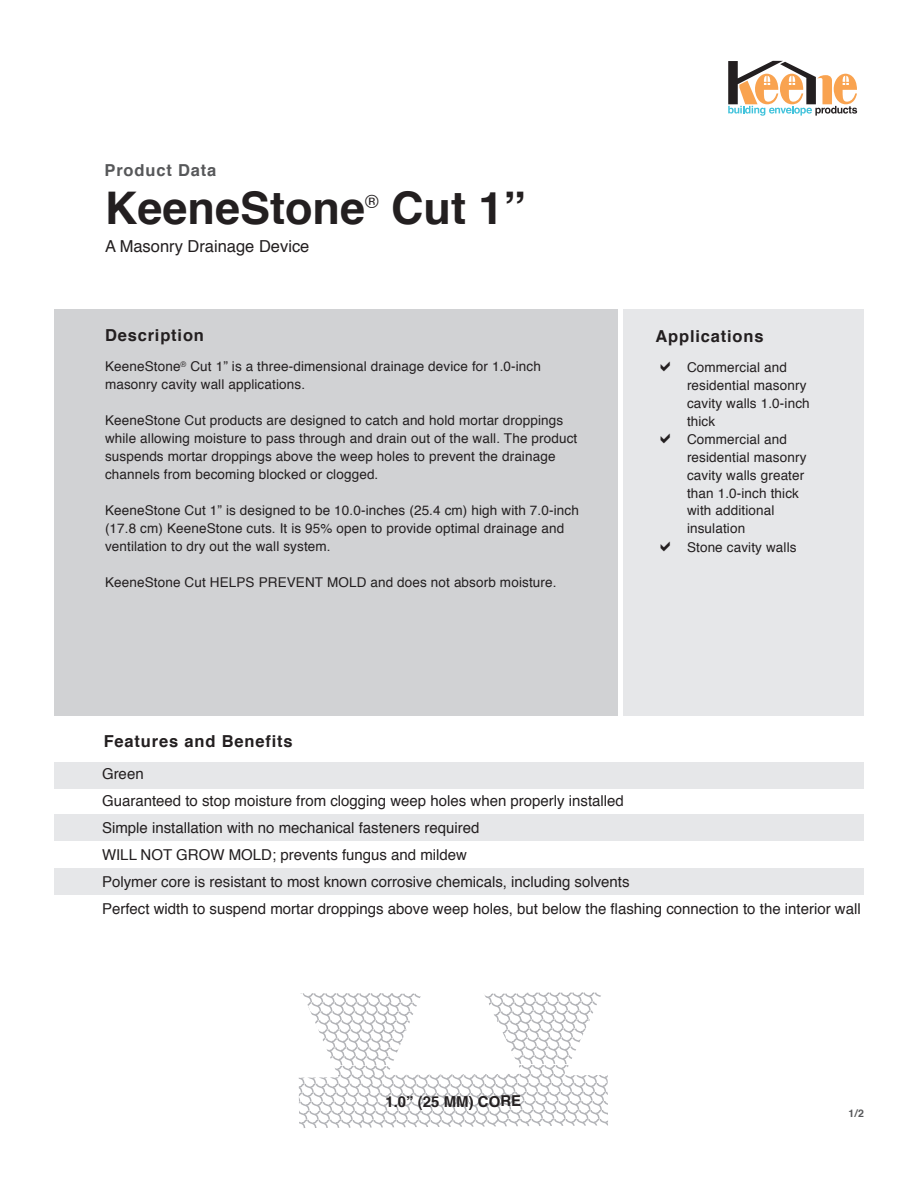
<style>
.page{position:relative;width:918px;height:1188px;background:#fff}
.page>*{position:absolute;margin:0;border:0;box-sizing:border-box;transform-origin:0 0}
.t1{font:700 45px "Helvetica";color:#231f20}
.t2{font:18.3px "Helvetica";color:#231f20}
.t3{font:700 16.5px "Helvetica";letter-spacing:.05em;color:#231f20}
.t4{font:16.5px "Helvetica";color:#231f20}
.t5{font:700 16.5px "Helvetica";letter-spacing:.05em;color:#57585a}
.t6{font:15px/27px "Helvetica";color:#231f20}
.t7{font:700 15px "Helvetica";color:#231f20}
.t8{font:13.5px/18px "Helvetica";letter-spacing:.01em;color:#231f20}
.t9{font:700 10.5px "Helvetica";color:#57585a}
</style>
<div class="page">
<div style="left:54px;top:309px;width:563px;height:407px;background:#d1d2d4"></div>
<div style="left:623px;top:309px;width:241px;height:407px;background:#e6e7e9"></div>
<svg style="left:728px;top:61px;width:129px;height:55px"></svg>
<div style="left:54px;top:762px;width:810px;height:27px;background:#e6e7e9"></div>
<div style="left:54px;top:814px;width:810px;height:27px;background:#e6e7e9"></div>
<div style="left:54px;top:868px;width:810px;height:27px;background:#e6e7e9"></div>
<svg style="left:298px;top:992px;width:310px;height:136px"></svg>
<p class="t5" style="left:105px;top:157px;width:113px">Product Data</p>
<h1 class="t1" style="left:105px;top:172px;width:262px">KeeneStone</h1>
<h2 class="t2" style="left:365px;top:187px;width:15px">®</h2>
<h1 class="t1" style="left:391px;top:172px;width:136px">Cut 1”</h1>
<p class="t4" style="left:105px;top:234px;width:206px">A Masonry Drainage Device</p>
<p class="t3" style="left:105px;top:322px;width:101px">Description</p>
<p class="t8" style="left:105px;top:358px;width:438px">KeeneStone<sup>®</sup> Cut 1” is a three-dimensional drainage device for 1.0-inch masonry cavity wall applications.</p>
<p class="t8" style="left:105px;top:412px;width:474px">KeeneStone Cut products are designed to catch and hold mortar droppings while allowing moisture to pass through and drain out of the wall. The product suspends mortar droppings above the weep holes to prevent the drainage channels from becoming blocked or clogged.</p>
<p class="t8" style="left:105px;top:502px;width:475px">KeeneStone Cut 1” is designed to be 10.0-inches (25.4 cm) high with 7.0-inch (17.8 cm) KeeneStone cuts. It is 95% open to provide optimal drainage and ventilation to dry out the wall system.</p>
<p class="t8" style="left:105px;top:574px;width:453px">KeeneStone Cut HELPS PREVENT MOLD and does not absorb moisture.</p>
<p class="t3" style="left:656px;top:322px;width:110px">Applications</p>
<p class="t8" style="left:687px;top:358px;width:124px">Commercial and residential masonry cavity walls 1.0-inch thick<br>Commercial and residential masonry cavity walls greater than 1.0-inch thick with additional insulation<br>Stone cavity walls</p>
<p class="t3" style="left:104px;top:728px;width:190px">Features and Benefits</p>
<p class="t6" style="left:102px;top:761px;width:760px">Green<br>Guaranteed to stop moisture from clogging weep holes when properly installed<br>Simple installation with no mechanical fasteners required<br>WILL NOT GROW MOLD; prevents fungus and mildew<br>Polymer core is resistant to most known corrosive chemicals, including solvents<br>Perfect width to suspend mortar droppings above weep holes, but below the flashing connection to the interior wall</p>
<p class="t7" style="left:385px;top:1091px;width:137px;rotate:-1deg">1.0” (25 MM) CORE</p>
<p class="t9" style="left:848px;top:1105px;width:17px">1/2</p>
</div>
